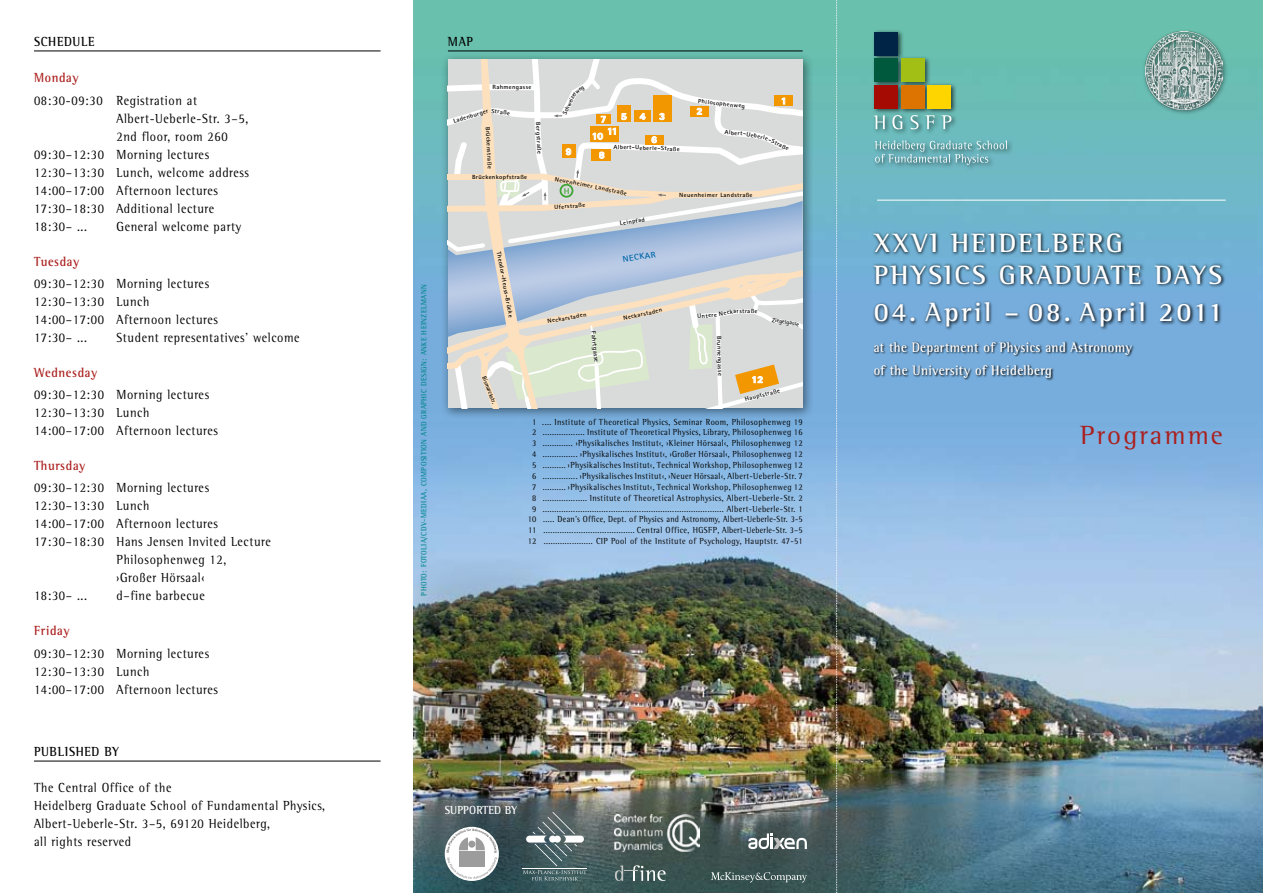
<style>
.page{position:relative;width:1263px;height:893px;background:#fff}
.page>*{position:absolute;margin:0;border:0;box-sizing:border-box;transform-origin:0 0}
.t1{font:700 27.15px/31.5px "Rotis Semi Serif";letter-spacing:.08em;color:#fff}
.t2{font:700 27.15px "Rotis Semi Serif";letter-spacing:.1em;color:#fff}
.t3{font:27px "Rotis Semi Serif";letter-spacing:.08em;color:#aa201e}
.t4{font:700 14.1px/22.5px "Rotis Semi Serif";letter-spacing:.03em;color:#fff;scale:.9 1}
.t5{font:13.5px/18px "Rotis Semi Serif";letter-spacing:.05em;color:#000;scale:.9 1}
.t6{font:700 13.5px "Rotis Semi Serif";letter-spacing:.05em;color:#aa201e;scale:.9 1}
.t7{font:700 13.5px "Rotis Semi Serif";letter-spacing:.05em;color:#000;scale:.9 1}
.t8{font:700 12px "Rotis Semi Serif";letter-spacing:.01em;color:#fff;scale:.9 1}
.t9{font:800 9.6px/17px "Rotis Semi Sans";color:#fff;scale:1.1 1}
.t10{font:9px/10.9px "Rotis Semi Serif";letter-spacing:.05em;color:#000;text-align:center;scale:.9 1}
.t11{font:700 8.4px "Rotis Sans Serif";color:#0068a8;scale:1.1 1}
.t12{font:700 8.4px "Rotis Sans Serif";color:#3ea434;scale:1.1 1}
.t13{font:700 7.8px "Rotis Semi Serif";letter-spacing:.045em;color:#00858c;scale:.9 1}
.t14{font:700 6px "Rotis Sans Serif";letter-spacing:.05em;color:#000;scale:1.1 1}
.t15{font:700 6px "Rotis Sans Serif";letter-spacing:.05em;color:#000}
</style>
<div class="page">
<img style="left:413px;top:0;width:850px;height:893px">
<div style="left:1142px;top:29px;width:87px;height:86px;background:#000;opacity:.65"></div>
<img style="left:1145px;top:32px;width:77px;height:77px">
<svg style="left:871px;top:231px;width:354px;height:100px;background:#6497bb"></svg>
<svg style="left:873px;top:341px;width:261px;height:40px;background:#6999c3"></svg>
<div style="left:440px;top:52px;width:373px;height:367px;background:#000;opacity:.45"></div>
<hr style="left:34px;top:51px;width:347px;height:1px;background:#000">
<hr style="left:34px;top:761px;width:347px;height:1px;background:#000">
<img style="left:836px;top:0;width:2px;height:893px">
<img style="left:413px;top:558px;width:144px;height:335px">
<svg style="left:445px;top:827px;width:54px;height:54px"></svg>
<svg style="left:446px;top:828px;width:51px;height:51px"></svg>
<div style="left:468px;top:841px;width:7px;height:7px;background:#9c9c9c;border-radius:50%"></div>
<hr style="left:523px;top:868px;width:64px;height:1px;background:#fff">
<svg style="left:523px;top:812px;width:63px;height:69px;background:#607375"></svg>
<svg style="left:711px;top:872px;width:96px;height:11px"></svg>
<hr style="left:877px;top:200px;width:349px;height:1px;background:#fff">
<img style="left:615px;top:814px;width:84px;height:38px">
<hr style="left:448px;top:51px;width:355px;height:1px;background:#000">
<div style="left:871px;top:29px;width:142px;height:142px;background:#000;opacity:.65"></div>
<div style="left:874px;top:58px;width:24px;height:24px;background:#00583d"></div>
<div style="left:874px;top:32px;width:24px;height:24px;background:#002446"></div>
<div style="left:901px;top:58px;width:24px;height:24px;background:#a2bf16"></div>
<div style="left:927px;top:85px;width:24px;height:24px;background:#ffd500"></div>
<div style="left:901px;top:85px;width:24px;height:24px;background:#dd7300"></div>
<div style="left:874px;top:85px;width:24px;height:24px;background:#a50b02"></div>
<svg style="left:874px;top:140px;width:133px;height:25px;background:#78b3b9"></svg>
<svg style="left:941px;top:115px;width:10px;height:14px"></svg>
<svg style="left:925px;top:115px;width:9px;height:14px"></svg>
<svg style="left:910px;top:115px;width:8px;height:14px"></svg>
<svg style="left:892px;top:115px;width:10px;height:14px"></svg>
<svg style="left:874px;top:115px;width:11px;height:14px"></svg>
<svg style="left:615px;top:865px;width:51px;height:16px"></svg>
<svg style="left:748px;top:833px;width:59px;height:16px"></svg>
<svg style="left:448px;top:60px;width:355px;height:348px;background:#d7d7d4"></svg>
<h3 class="t7" style="left:34px;top:34px;width:69px">Schedule</h3>
<h3 class="t6" style="left:34px;top:70px;width:51px">Monday</h3>
<h3 class="t5" style="left:34px;top:91px;width:183px">08:30-09:30 Registration at</h3>
<h3 class="t5" style="left:117px;top:109px;width:148px">Albert-Ueberle-Str. 3–5,</h3>
<h3 class="t5" style="left:117px;top:127px;width:125px">2nd floor, room 260</h3>
<h3 class="t5" style="left:34px;top:145px;width:196px">09:30–12:30 Morning lectures</h3>
<h3 class="t5" style="left:34px;top:163px;width:240px">12:30–13:30 Lunch, welcome address</h3>
<h3 class="t5" style="left:34px;top:181px;width:206px">14:00–17:00 Afternoon lectures</h3>
<h3 class="t5" style="left:34px;top:199px;width:202px">17:30–18:30 Additional lecture</h3>
<h3 class="t5" style="left:34px;top:217px;width:60px">18:30– ...</h3>
<h3 class="t5" style="left:117px;top:217px;width:141px">General welcome party</h3>
<h3 class="t6" style="left:34px;top:253px;width:52px">Tuesday</h3>
<h3 class="t5" style="left:34px;top:274px;width:206px">09:30–12:30 Morning lectures<br>12:30–13:30 Lunch<br>14:00–17:00 Afternoon lectures<br>17:30– ...</h3>
<h3 class="t5" style="left:117px;top:328px;width:205px">Student representatives’ welcome</h3>
<h3 class="t6" style="left:34px;top:364px;width:72px">Wednesday</h3>
<h3 class="t5" style="left:34px;top:385px;width:206px">09:30–12:30 Morning lectures<br>12:30–13:30 Lunch<br>14:00–17:00 Afternoon lectures</h3>
<h3 class="t6" style="left:34px;top:457px;width:59px">Thursday</h3>
<h3 class="t5" style="left:34px;top:479px;width:196px">09:30–12:30 Morning lectures</h3>
<h3 class="t5" style="left:34px;top:497px;width:130px">12:30–13:30 Lunch</h3>
<h3 class="t5" style="left:34px;top:515px;width:206px">14:00–17:00 Afternoon lectures</h3>
<h3 class="t5" style="left:34px;top:533px;width:265px">17:30–18:30 Hans Jensen Invited Lecture</h3>
<h3 class="t5" style="left:117px;top:551px;width:124px">Philosophenweg 12,</h3>
<h3 class="t5" style="left:117px;top:569px;width:99px">›Großer Hörsaal‹</h3>
<h3 class="t5" style="left:34px;top:587px;width:60px">18:30– ...</h3>
<h3 class="t5" style="left:117px;top:587px;width:100px">d–fine barbecue</h3>
<h3 class="t6" style="left:34px;top:623px;width:41px">Friday</h3>
<h3 class="t5" style="left:34px;top:644px;width:206px">09:30–12:30 Morning lectures<br>12:30–13:30 Lunch<br>14:00–17:00 Afternoon lectures</h3>
<h3 class="t7" style="left:34px;top:744px;width:96px">published by</h3>
<h3 class="t5" style="left:34px;top:779px;width:325px">The Central Office of the<br>Heidelberg Graduate School of Fundamental Physics, Albert-Ueberle-Str. 3–5, 69120 Heidelberg,<br>all rights reserved</h3>
<p class="t13" style="left:419px;top:595px;width:347px;rotate:-90deg">PHOTO: FOTOLIA/CDV-MEDIAA, COMPOSITION AND GRAPHIC DESIGN: ANKE HEINZELMANN</p>
<h3 class="t7" style="left:448px;top:34px;width:29px">map</h3>
<p class="t14" style="left:492px;top:84px;width:37px">Rahmengasse</p>
<p class="t15" style="left:561px;top:112px;width:25px;rotate:-64deg">Schweizer</p>
<p class="t9" style="left:781px;top:92px;width:7px">1</p>
<p class="t14" style="left:699px;top:97px;width:34px;rotate:7deg">Philosophen</p>
<p class="t9" style="left:697px;top:103px;width:7px">2</p>
<p class="t14" style="left:492px;top:107px;width:19px;rotate:7deg">Straße</p>
<p class="t14" style="left:452px;top:118px;width:34px;rotate:-17deg">Ladenburger</p>
<p class="t9" style="left:621px;top:108px;width:7px">5</p>
<p class="t9" style="left:640px;top:108px;width:7px">4</p>
<p class="t9" style="left:659px;top:108px;width:7px">3</p>
<p class="t9" style="left:592px;top:110px;width:15px;text-indent:9px">7<br>10</p>
<p class="t14" style="left:492px;top:126px;width:40px;rotate:87deg">Brückenstraße</p>
<p class="t14" style="left:542px;top:122px;width:30px;rotate:87deg">Bergstraße</p>
<p class="t14" style="left:725px;top:128px;width:18px;rotate:4deg">Albert</p>
<p class="t14" style="left:744px;top:130px;width:24px;rotate:11deg">-Ueberle</p>
<p class="t9" style="left:607px;top:122px;width:11px">11</p>
<p class="t9" style="left:651px;top:131px;width:7px">6</p>
<p class="t14" style="left:770px;top:135px;width:22px;rotate:27deg">-Straße</p>
<p class="t14" style="left:614px;top:143px;width:62px;rotate:2deg">Albert-Ueberle-Straße</p>
<p class="t14" style="left:556px;top:175px;width:68px;rotate:11deg">Neuenheimer Landstraße</p>
<p class="t9" style="left:566px;top:143px;width:7px">9</p>
<p class="t9" style="left:599px;top:146px;width:7px">8</p>
<p class="t14" style="left:472px;top:173px;width:52px">Brückenkopfstraße</p>
<p class="t12" style="left:564px;top:185px;width:7px">H</p>
<p class="t14" style="left:554px;top:203px;width:30px;rotate:-4deg">Uferstraße</p>
<p class="t14" style="left:679px;top:192px;width:68px;rotate:-1deg">Neuenheimer Landstraße</p>
<p class="t14" style="left:503px;top:251px;width:63px;rotate:80deg">Theodor-Heuss-Brücke</p>
<p class="t15" style="left:488px;top:375px;width:31px;rotate:69deg">Bismarckstr.</p>
<p class="t14" style="left:619px;top:220px;width:24px;rotate:-9deg">Leinpfad</p>
<p class="t11" style="left:622px;top:254px;width:32px;rotate:-9deg">NECKAR</p>
<p class="t14" style="left:718px;top:310px;width:20px;rotate:-9deg">Neckar</p>
<p class="t14" style="left:739px;top:307px;width:18px;rotate:2deg">straße</p>
<p class="t14" style="left:547px;top:317px;width:37px;rotate:-10deg">Neckarstaden</p>
<p class="t14" style="left:623px;top:314px;width:37px;rotate:-12deg">Neckarstaden</p>
<p class="t14" style="left:697px;top:312px;width:19px;rotate:-5deg">Untere</p>
<p class="t14" style="left:597px;top:331px;width:30px;rotate:84deg">Fahrtgasse</p>
<p class="t14" style="left:723px;top:336px;width:38px;rotate:88deg">Brunnengasse</p>
<p class="t9" style="left:751px;top:371px;width:12px">12</p>
<p class="t15" style="left:773px;top:316px;width:16px;rotate:9deg">Ziegel</p>
<p class="t15" style="left:787px;top:318px;width:14px;rotate:11deg">gasse</p>
<p class="t14" style="left:744px;top:396px;width:34px;rotate:-15deg">Hauptstraße</p>
<p class="t10" style="left:528px;top:416px;width:307px">1 .... Institute of Theoretical Physics, Seminar Room, Philosophenweg 19<br>2 .................. Institute of Theoretical Physics, Library, Philosophenweg 16<br>3 ............. ›Physikalisches Institut‹, ›Kleiner Hörsaal‹, Philosophenweg 12<br>4 ............... ›Physikalisches Institut‹, ›Großer Hörsaal‹, Philosophenweg 12<br>5 .......... ›Physikalisches Institut‹, Technical Workshop, Philosophenweg 12<br>6 ............... ›Physikalisches Institut‹, ›Neuer Hörsaal‹, Albert-Ueberle-Str. 7<br>7 .......... ›Physikalisches Institut‹, Technical Workshop, Philosophenweg 12<br>8 ................... Institute of Theoretical Astrophysics, Albert-Ueberle-Str. 2<br>9 ............................................................................. Albert-Ueberle-Str. 1<br>10 ..... Dean’s Office, Dept. of Physics and Astronomy, Albert-Ueberle-Str. 3-5<br>11 ....................................... Central Office, HGSFP, Albert-Ueberle-Str. 3–5<br>12 ..................... CIP Pool of the Institute of Psychology, Hauptstr. 47-51</p>
<h1 class="t1" style="left:874px;top:227px;width:350px">XXVI Heidelberg<br>Physics Graduate Days</h1>
<h1 class="t2" style="left:874px;top:296px;width:351px">04. April – 08. April 2011</h1>
<h3 class="t4" style="left:874px;top:336px;width:289px">at the Department of Physics and Astronomy of the University of Heidelberg</h3>
<h2 class="t3" style="left:1080px;top:419px;width:144px">Programme</h2>
<h3 class="t8" style="left:445px;top:802px;width:82px">Supp orted by</h3>
</div>
